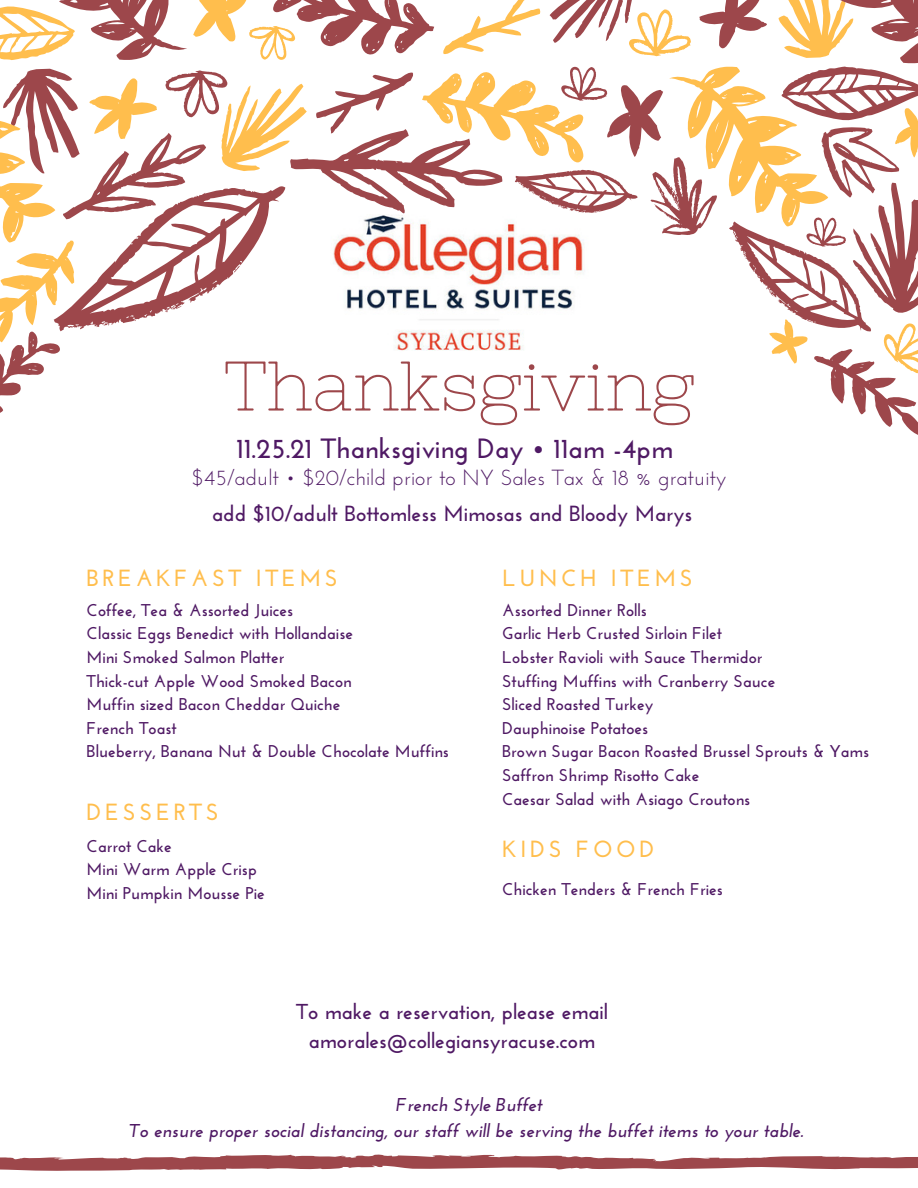
<style>
.page{position:relative;width:918px;height:1188px;background:#fff}
.page>*{position:absolute;margin:0;border:0;box-sizing:border-box;transform-origin:0 0}
.t1{font:70.05px "Nixie One";color:#9d474b}
.t2{font:700 27.9px "Josefin Sans";color:#4f1964}
.t3{font:700 23.4px "Josefin Sans";letter-spacing:.15em;color:#ffbe4d}
.t4{font:21.9px "Josefin Sans";color:#4f1964}
.t5{font:700 21.9px "Josefin Sans";color:#4f1964}
.t6{font:700 21.6px/29.2px "Josefin Sans";color:#4f1964;text-align:center}
.t7{font:italic 700 18.6px "Josefin Sans";color:#4f1964}
.t8{font:700 17.1px "Josefin Sans";color:#4f1964}
</style>
<div class="page">
<svg style="left:0;top:0;width:918px;height:435px"></svg>
<svg style="left:0;top:1154px;width:918px;height:17px"></svg>
<img style="left:324px;top:215px;width:271px;height:220px">
<p class="t1" style="left:224px;top:346px;width:472px">Thanksgiving</p>
<p class="t2" style="left:236px;top:437px;width:438px">11.25.21 Thanksgiving Day • 11am -4pm</p>
<p class="t4" style="left:192px;top:469px;width:536px">$45/adult • $20/child prior to NY Sales Tax &amp; 18 % gratuity</p>
<p class="t5" style="left:212px;top:504px;width:482px">add $10/adult Bottomless Mimosas and Bloody Marys</p>
<p class="t3" style="left:87px;top:568px;width:253px">BREAKFAST ITEMS</p>
<p class="t8" style="left:87px;top:603px;width:208px">Coffee, Tea &amp; Assorted Juices</p>
<p class="t8" style="left:87px;top:627px;width:268px">Classic Eggs Benedict with Hollandaise</p>
<p class="t8" style="left:87px;top:650px;width:199px">Mini Smoked Salmon Platter</p>
<p class="t8" style="left:87px;top:674px;width:266px">Thick-cut Apple Wood Smoked Bacon</p>
<p class="t8" style="left:87px;top:697px;width:255px">Muffin sized Bacon Cheddar Quiche</p>
<p class="t8" style="left:87px;top:721px;width:91px">French Toast</p>
<p class="t8" style="left:87px;top:745px;width:364px">Blueberry, Banana Nut &amp; Double Chocolate Muffins</p>
<p class="t3" style="left:87px;top:803px;width:134px">DESSERTS</p>
<p class="t8" style="left:87px;top:839px;width:87px">Carrot Cake</p>
<p class="t8" style="left:87px;top:863px;width:172px">Mini Warm Apple Crisp</p>
<p class="t8" style="left:87px;top:886px;width:180px">Mini Pumpkin Mousse Pie</p>
<p class="t3" style="left:503px;top:568px;width:192px">LUNCH ITEMS</p>
<p class="t8" style="left:502px;top:603px;width:146px">Assorted Dinner Rolls</p>
<p class="t8" style="left:502px;top:627px;width:221px">Garlic Herb Crusted Sirloin Filet</p>
<p class="t8" style="left:502px;top:650px;width:262px">Lobster Ravioli with Sauce Thermidor</p>
<p class="t8" style="left:502px;top:674px;width:275px">Stuffing Muffins with Cranberry Sauce</p>
<p class="t8" style="left:502px;top:697px;width:153px">Sliced Roasted Turkey</p>
<p class="t8" style="left:502px;top:721px;width:148px">Dauphinoise Potatoes</p>
<p class="t8" style="left:502px;top:745px;width:369px">Brown Sugar Bacon Roasted Brussel Sprouts &amp; Yams</p>
<p class="t8" style="left:502px;top:768px;width:199px">Saffron Shrimp Risotto Cake</p>
<p class="t8" style="left:502px;top:792px;width:250px">Caesar Salad with Asiago Croutons</p>
<p class="t3" style="left:503px;top:840px;width:154px">KIDS FOOD</p>
<p class="t8" style="left:502px;top:882px;width:222px">Chicken Tenders &amp; French Fries</p>
<p class="t6" style="left:296px;top:999px;width:314px">To make a reservation, please email amorales@collegiansyracuse.com</p>
<p class="t7" style="left:396px;top:1097px;width:147px">French Style Buffet</p>
<p class="t7" style="left:129px;top:1123px;width:676px">To ensure proper social distancing, our staff will be serving the buffet items to your table.</p>
</div>
